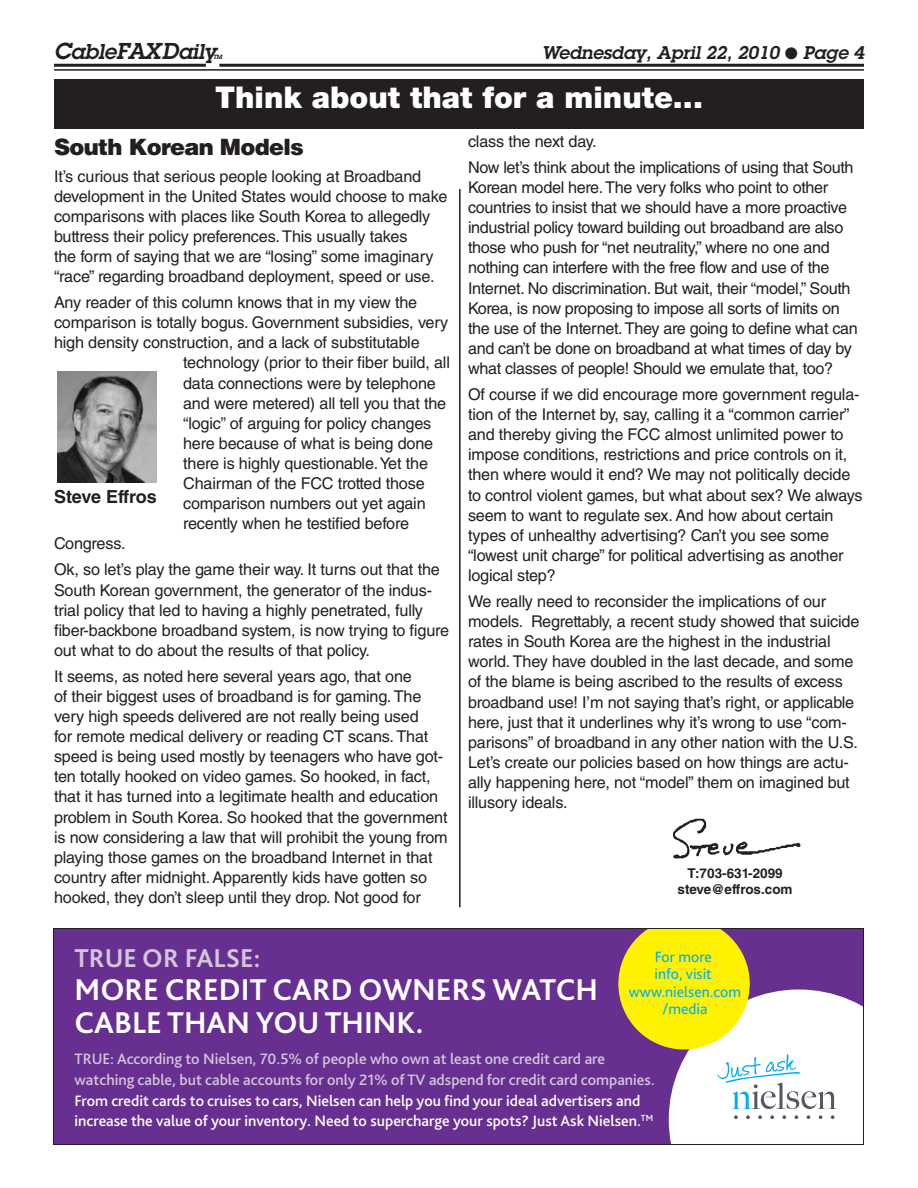
<style>
.page{position:relative;width:918px;height:1188px;background:#fff}
.page>*{position:absolute;margin:0;border:0;box-sizing:border-box;transform-origin:0 0}
.t1{font:700 31.5px/33px "Bliss Pro";color:#fff}
.t2{font:900 30px "Helvetica Neue LT Std";color:#fff}
.t3{font:700 27px "Bliss Pro";color:#d3c5da}
.t4{font:900 22.5px "Helvetica LT Std";letter-spacing:-.03em;color:#231f20}
.t5{font:italic 600 21px "Lubalin Graph Std";letter-spacing:-.01em;color:#231f20}
.t6{font:italic 600 18px "Lubalin Graph Std";color:#231f20}
.t7{font:700 18px "Helvetica LT Std";letter-spacing:-.015em;color:#231f20}
.t8{font:16.2px/20.1px "Helvetica LT Std";letter-spacing:-.01em;color:#231f20}
.t9{font:500 15.75px/21px "Bliss Pro";color:#fff}
.t10{font:500 15.75px/21px "Bliss Pro";color:#d3c5da}
.t11{font:15.6px/17.4px "Bliss Pro";color:#00aeef;text-align:center}
.t12{font:700 13.5px/16.2px "Helvetica LT Std";color:#231f20;text-align:center}
.t13{font:italic 600 6px "Lubalin Graph Std";color:#231f20}
.s1{font-size:22.5px}
</style>
<div class="page">
<hr style="left:219px;top:64px;width:645px;height:3px;background:#231f20">
<hr style="left:54px;top:64px;width:152px;height:3px;background:#231f20">
<hr style="left:54px;top:69px;width:810px;height:2px;background:#231f20">
<div style="left:54px;top:79px;width:810px;height:50px;background:#231f20"></div>
<img style="left:673px;top:819px;width:127px;height:39px">
<hr style="left:459px;top:189px;width:2px;height:718px;background:#231f20">
<div style="left:53px;top:928px;width:810px;height:216px;background:#673090"></div>
<svg style="left:618px;top:930px;width:244px;height:213px"></svg>
<div style="left:53px;top:928px;width:811px;height:217px;border:1px solid #231f20"></div>
<img style="left:57px;top:372px;width:99px;height:111px">
<p class="t5" style="left:54px;top:44px;width:164px"><span class="s1">C</span>able<span class="s1">FAXD</span>aily</p>
<p class="t13" style="left:213px;top:55px;width:11px">TM</p>
<p class="t6" style="left:542px;top:46px;width:324px">Wednesday, April 22, 2010 ● Page 4</p>
<h2 class="t2" style="left:215px;top:87px;width:489px">Think about that for a minute...</h2>
<h3 class="t4" style="left:54px;top:139px;width:251px">South Korean Models</h3>
<p class="t8" style="left:54px;top:168px;width:395px">It’s curious that serious people looking at Broadband development in the United States would choose to make comparisons with places like South Korea to allegedly buttress their policy preferences. This usually takes<br>the form of saying that we are “losing” some imaginary “race” regarding broadband deployment, speed or use.</p>
<p class="t8" style="left:54px;top:294px;width:365px">Any reader of this column knows that in my view the</p>
<p class="t8" style="left:54px;top:314px;width:396px">comparison is totally bogus. Government subsidies, very</p>
<p class="t8" style="left:54px;top:334px;width:367px">high density construction, and a lack of substitutable</p>
<p class="t8" style="left:183px;top:355px;width:268px">technology (prior to their fiber build, all</p>
<p class="t8" style="left:183px;top:375px;width:254px">data connections were by telephone</p>
<p class="t8" style="left:183px;top:395px;width:265px">and were metered) all tell you that the</p>
<p class="t8" style="left:183px;top:415px;width:250px">“logic” of arguing for policy changes</p>
<p class="t8" style="left:183px;top:435px;width:252px">here because of what is being done</p>
<p class="t8" style="left:183px;top:455px;width:246px">there is highly questionable. Yet the</p>
<p class="t8" style="left:183px;top:475px;width:243px">Chairman of the FCC trotted those</p>
<p class="t8" style="left:183px;top:495px;width:244px">comparison numbers out yet again</p>
<p class="t8" style="left:183px;top:515px;width:227px">recently when he testified before</p>
<p class="t8" style="left:54px;top:535px;width:73px">Congress.</p>
<p class="t8" style="left:54px;top:562px;width:397px">Ok, so let’s play the game their way. It turns out that the South Korean government, the generator of the indus&shy;trial policy that led to having a highly penetrated, fully fiber-backbone broadband system, is now trying to figure out what to do about the results of that policy.</p>
<p class="t8" style="left:54px;top:668px;width:395px">It seems, as noted here several years ago, that one<br>of their biggest uses of broadband is for gaming. The very high speeds delivered are not really being used<br>for remote medical delivery or reading CT scans. That speed is being used mostly by teenagers who have got&shy;ten totally hooked on video games. So hooked, in fact, that it has turned into a legitimate health and education problem in South Korea. So hooked that the government is now considering a law that will prohibit the young from playing those games on the broadband Internet in that country after midnight. Apparently kids have gotten so hooked, they don’t sleep until they drop. Not good for</p>
<p class="t7" style="left:54px;top:491px;width:104px">Steve Effros</p>
<p class="t8" style="left:468px;top:130px;width:387px;line-height:26.1px">class the next day.<br>Now let’s think about the implications of using that South</p>
<p class="t8" style="left:468px;top:179px;width:391px">Korean model here. The very folks who point to other countries to insist that we should have a more proactive industrial policy toward building out broadband are also those who push for “net neutrality,” where no one and nothing can interfere with the free flow and use of the Internet. No discrimination. But wait, their “model,” South Korea, is now proposing to impose all sorts of limits on the use of the Internet. They are going to define what can and can’t be done on broadband at what times of day by what classes of people! Should we emulate that, too?</p>
<p class="t8" style="left:468px;top:386px;width:396px">Of course if we did encourage more government regula&shy;tion of the Internet by, say, calling it a “common carrier” and thereby giving the FCC almost unlimited power to impose conditions, restrictions and price controls on it, then where would it end? We may not politically decide to control violent games, but what about sex? We always seem to want to regulate sex. And how about certain types of unhealthy advertising? Can’t you see some “lowest unit charge” for political advertising as another logical step?</p>
<p class="t8" style="left:468px;top:593px;width:393px">We really need to reconsider the implications of our models. Regrettably, a recent study showed that suicide rates in South Korea are the highest in the industrial world. They have doubled in the last decade, and some of the blame is being ascribed to the results of excess broadband use! I’m not saying that’s right, or applicable here, just that it underlines why it’s wrong to use “com&shy;parisons” of broadband in any other nation with the U.S.<br>Let’s create our policies based on how things are actu&shy;ally happening here, not “model” them on imagined but illusory ideals.</p>
<p class="t12" style="left:678px;top:867px;width:117px">T:703-631-2099 steve@effros.com</p>
<h3 class="t3" style="left:74px;top:942px;width:188px">TRUE OR FALSE:</h3>
<h1 class="t1" style="left:74px;top:972px;width:525px">MORE CREDIT CARD OWNERS WATCH<br>CABLE THAN YOU THINK.</h1>
<p class="t11" style="left:629px;top:948px;width:114px">For more<br>info, visit www.nielsen.com /media</p>
<p class="t10" style="left:74px;top:1049px;width:582px">TRUE: According to Nielsen, 70.5% of people who own at least one credit card are watching cable, but cable accounts for only 21% of TV adspend for credit card companies.</p>
<p class="t9" style="left:74px;top:1091px;width:580px">From credit cards to cruises to cars, Nielsen can help you find your ideal advertisers and increase the value of your inventory. Need to supercharge your spots? Just Ask Nielsen.<sup>TM</sup></p>
</div>
